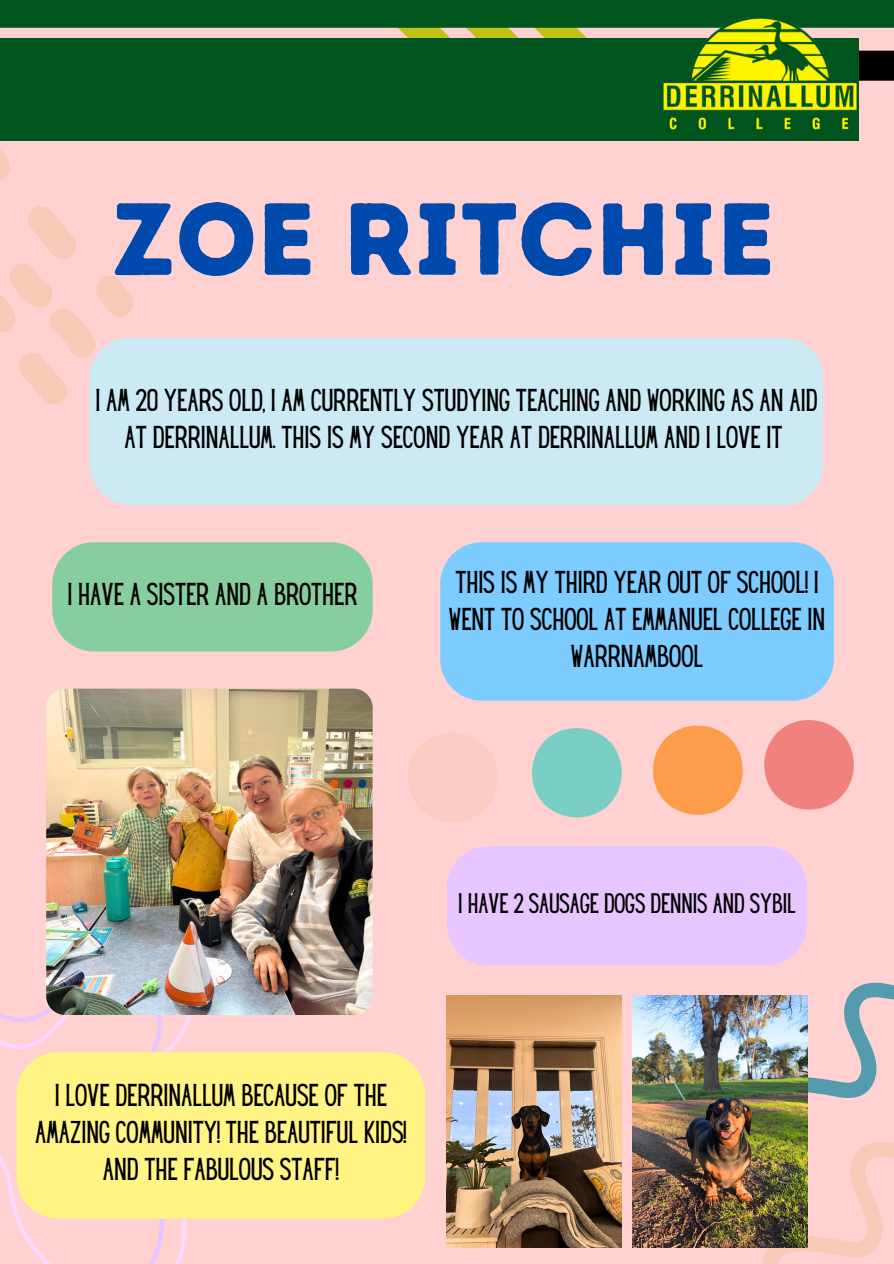
<style>
.page{position:relative;width:894px;height:1264px;background:#fff}
.page>*{position:absolute;margin:0;border:0;box-sizing:border-box;transform-origin:0 0}
.t1{font:102px "Intro Rust Base";color:#004aad}
.t2{font:27.6px/37.2px "Hey Gotcha";color:#000;text-align:center}
.t3{font:24.6px "Hey Gotcha";color:#000}
</style>
<div class="page">
<div style="left:0;top:0;width:893px;height:1263px;background:#ffd1d1"></div>
<svg style="left:685px;top:965px;width:208px;height:49px"></svg>
<svg style="left:691px;top:1014px;width:202px;height:249px"></svg>
<img style="left:446px;top:995px;width:175px;height:252px">
<img style="left:632px;top:995px;width:174px;height:252px">
<svg style="left:0;top:0;width:893px;height:82px"></svg>
<div style="left:0;top:39px;width:858px;height:102px;background:#00541e"></div>
<img style="left:662px;top:18px;width:196px;height:112px">
<div style="left:89px;top:337px;width:734px;height:168px;background:#cbeaf4"></div>
<svg style="left:0;top:149px;width:10px;height:32px"></svg>
<svg style="left:0;top:206px;width:136px;height:200px"></svg>
<svg style="left:168px;top:1015px;width:26px;height:248px"></svg>
<svg style="left:0;top:1010px;width:168px;height:253px"></svg>
<div style="left:447px;top:846px;width:360px;height:119px;background:#e7c6ff"></div>
<div style="left:52px;top:542px;width:320px;height:109px;background:#86cd9f"></div>
<div style="left:17px;top:1052px;width:407px;height:166px;background:#fff484"></div>
<div style="left:440px;top:542px;width:393px;height:158px;background:#7cccff"></div>
<img style="left:46px;top:688px;width:326px;height:327px">
<img style="left:408px;top:720px;width:444px;height:101px">
<p class="t1" style="left:112px;top:178px;width:664px">ZOE RITCHIE</p>
<h2 class="t2" style="left:95px;top:384px;width:722px">I AM 20 YEARS OLD, I AM CURRENTLY STUDYING TEACHING AND WORKING AS AN AID<br>AT DERRINALLUM. THIS IS MY SECOND YEAR AT DERRINALLUM AND I LOVE IT</h2>
<p class="t2" style="left:67px;top:578px;width:290px">I HAVE A SISTER AND A BROTHER</p>
<h3 class="t2" style="left:449px;top:566px;width:375px">THIS IS MY THIRD YEAR OUT OF SCHOOL! I<br>WENT TO SCHOOL AT EMMANUEL COLLEGE IN<br>WARRNAMBOOL</h3>
<p class="t3" style="left:458px;top:892px;width:338px">I HAVE 2 SAUSAGE DOGS DENNIS AND SYBIL</p>
<h1 class="t2" style="left:35px;top:1079px;width:372px">I LOVE DERRINALLUM BECAUSE OF THE<br>AMAZING COMMUNITY! THE BEAUTIFUL KIDS!<br>AND THE FABULOUS STAFF!</h1>
</div>
